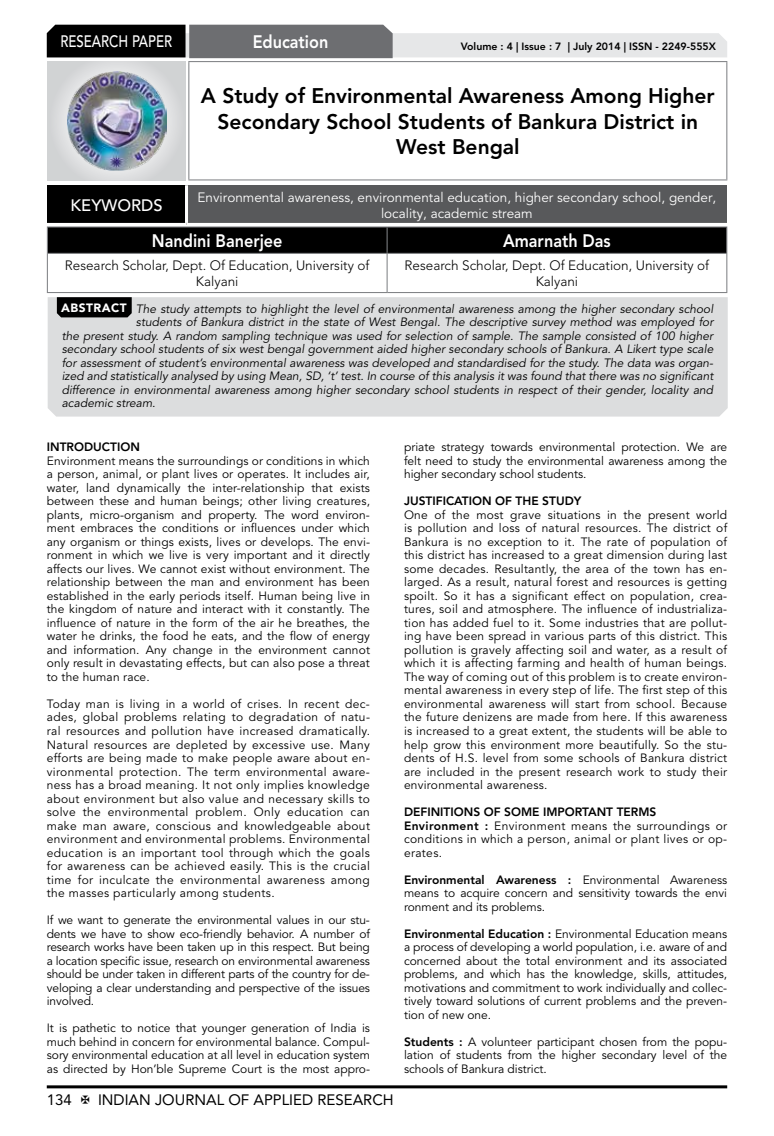
<style>
.page{position:relative;width:774px;height:1136px;background:#fff}
.page>*{position:absolute;margin:0;border:0;box-sizing:border-box;transform-origin:0 0}
.t1{font:800 21px/25.2px "Avenir LT Std";color:#000;text-align:center}
.t2{font:800 18px "Avenir LT Std";color:#fff;scale:.9 1}
.t3{font:500 16.5px "Avenir LT Std";color:#fff;scale:.8 1}
.t4{font:500 16.5px "Avenir LT Std";color:#fff}
.t5{font:15px "Avenir LT Std";color:#000}
.t6{font:300 13.5px/16.2px "Avenir LT Std";color:#000;text-align:center}
.t7{font:13.5px/16.2px "Avenir LT Std";color:#fff;text-align:center}
.t8{font:12px/13.5px "Avenir LT Std";color:#000;text-align:justify}
.t9{font:italic 12px "Avenir LT Std";color:#000}
.t10{font:12px/13.5px "Avenir LT Std";letter-spacing:.03em;color:#000}
.t11{font:800 12px "Avenir LT Std";color:#000}
.t12{font:800 10.5px "Avenir LT Std";color:#000}
.s1{font-weight:900;font-style:normal;color:#fff}
.s2{font-weight:800}
</style>
<div class="page">
<hr style="left:47px;top:1085px;width:680px;height:3px;background:#000">
<div style="left:48px;top:62px;width:137px;height:118px;background:linear-gradient(to right,#d9dadb,#d9dadb)"></div>
<img style="left:68px;top:71px;width:99px;height:100px">
<svg style="left:47px;top:25px;width:680px;height:33px;background:#979899"></svg>
<hr style="left:188px;top:61px;width:539px;height:1px;background:#808285">
<hr style="left:188px;top:62px;width:1px;height:117px;background:#808285">
<hr style="left:726px;top:62px;width:1px;height:117px;background:#808285">
<hr style="left:188px;top:179px;width:539px;height:1px;background:#808285">
<hr style="left:47px;top:226px;width:340px;height:1px;background:#808285">
<hr style="left:387px;top:226px;width:340px;height:1px;background:#808285">
<svg style="left:47px;top:227px;width:680px;height:26px;background:#040404"></svg>
<hr style="left:47px;top:253px;width:340px;height:1px;background:#808285">
<hr style="left:47px;top:254px;width:1px;height:38px;background:#808285">
<hr style="left:387px;top:253px;width:340px;height:1px;background:#808285">
<hr style="left:387px;top:254px;width:1px;height:38px;background:#808285">
<hr style="left:726px;top:254px;width:1px;height:38px;background:#808285">
<hr style="left:47px;top:292px;width:340px;height:1px;background:#808285">
<hr style="left:387px;top:292px;width:340px;height:1px;background:#808285">
<div style="left:47px;top:185px;width:139px;height:39px;background:#000"></div>
<div style="left:186px;top:185px;width:541px;height:39px;background:#58595b"></div>
<hr style="left:185px;top:185px;width:3px;height:38px;background:#fff">
<hr style="left:47px;top:223px;width:139px;height:3px;background:#fff">
<hr style="left:186px;top:223px;width:541px;height:3px;background:#fff">
<div style="left:48px;top:297px;width:680px;height:119px;background:#dcddde"></div>
<svg style="left:57px;top:297px;width:75px;height:20px"></svg>
<h3 class="t3" style="left:60px;top:32px;width:139px">RESEARCH PAPER</h3>
<h2 class="t2" style="left:253px;top:31px;width:86px">Education</h2>
<p class="t12" style="left:461px;top:41px;width:257px">Volume : 4 | Issue : 7 | July 2014 | ISSN - 2249-555X</p>
<h1 class="t1" style="left:201px;top:84px;width:515px">A Study of Environmental Awareness Among Higher<br>Secondary School Students of Bankura District in<br>West Bengal</h1>
<h3 class="t4" style="left:71px;top:196px;width:94px">KEYWORDS</h3>
<p class="t7" style="left:198px;top:189px;width:520px">Environmental awareness, environmental education, higher secondary school, gender, locality, academic stream</p>
<h2 class="t2" style="left:152px;top:230px;width:147px">Nandini Banerjee</h2>
<h2 class="t2" style="left:503px;top:230px;width:121px">Amarnath Das</h2>
<p class="t6" style="left:65px;top:257px;width:306px">Research Scholar, Dept. Of Education, University of<br>Kalyani</p>
<p class="t6" style="left:405px;top:257px;width:306px">Research Scholar, Dept. Of Education, University of<br>Kalyani</p>
<p class="t9" style="left:61px;top:301px;width:654px"><span class="s1">ABSTRACT</span> The study attempts to highlight the level of environmental awareness among the higher secondary school</p>
<p class="t9" style="left:136px;top:315px;width:579px">students of Bankura district in the state of West Bengal. The descriptive survey method was employed for</p>
<p class="t9" style="left:62px;top:328px;width:653px">the present study. A random sampling technique was used for selection of sample. The sample consisted of 100 higher</p>
<p class="t9" style="left:62px;top:342px;width:653px">secondary school students of six west bengal government aided higher secondary schools of Bankura. A Likert type scale</p>
<p class="t9" style="left:62px;top:355px;width:653px">for assessment of student’s environmental awareness was developed and standardised for the study. The data was organ-</p>
<p class="t9" style="left:62px;top:369px;width:653px">ized and statistically analysed by using Mean, SD, ‘t’ test. In course of this analysis it was found that there was no significant</p>
<p class="t9" style="left:62px;top:382px;width:653px">difference in environmental awareness among higher secondary school students in respect of their gender, locality and</p>
<p class="t9" style="left:62px;top:396px;width:95px">academic stream.</p>
<p class="t11" style="left:47px;top:440px;width:95px">INTRODUCTION</p>
<p class="t8" style="left:47px;top:454px;width:325px">Environment means the surroundings or conditions in which a person, animal, or plant lives or operates. It includes air, water, land dynamically the inter-relationship that exists between these and human beings; other living creatures, plants, micro-organism and property. The word environ&shy;ment embraces the conditions or influences under which any organism or things exists, lives or develops. The envi&shy;ronment in which we live is very important and it directly affects our lives. We cannot exist without environment. The relationship between the man and environment has been established in the early periods itself. Human being live in the kingdom of nature and interact with it constantly. The influence of nature in the form of the air he breathes, the water he drinks, the food he eats, and the flow of energy and information. Any change in the environment cannot only result in devastating effects, but can also pose a threat to the human race.</p>
<p class="t8" style="left:47px;top:697px;width:325px">Today man is living in a world of crises. In recent dec&shy;ades, global problems relating to degradation of natu&shy;ral resources and pollution have increased dramatically.<br>Natural resources are depleted by excessive use. Many efforts are being made to make people aware about en&shy;vironmental protection. The term environmental aware&shy;ness has a broad meaning. It not only implies knowledge about environment but also value and necessary skills to solve the environmental problem. Only education can make man aware, conscious and knowledgeable about environment and environmental problems. Environmental education is an important tool through which the goals for awareness can be achieved easily. This is the crucial time for inculcate the environmental awareness among the masses particularly among students.</p>
<p class="t8" style="left:47px;top:913px;width:325px">If we want to generate the environmental values in our stu&shy;dents we have to show eco-friendly behavior. A number of research works have been taken up in this respect. But being a location specific issue, research on environmental awareness should be under taken in different parts of the country for de&shy;veloping a clear understanding and perspective of the issues involved.</p>
<p class="t8" style="left:47px;top:1021px;width:325px">It is pathetic to notice that younger generation of India is much behind in concern for environmental balance. Compul&shy;sory environmental education at all level in education system as directed by Hon’ble Supreme Court is the most appro-</p>
<p class="t8" style="left:404px;top:440px;width:325px">priate strategy towards environmental protection. We are felt need to study the environmental awareness among the higher secondary school students.</p>
<p class="t11" style="left:404px;top:494px;width:179px">JUSTIFICATION OF THE STUDY</p>
<p class="t8" style="left:404px;top:508px;width:325px">One of the most grave situations in the present world is pollution and loss of natural resources. The district of Bankura is no exception to it. The rate of population of this district has increased to a great dimension during last some decades. Resultantly, the area of the town has en&shy;larged. As a result, natural forest and resources is getting spoilt. So it has a significant effect on population, crea&shy;tures, soil and atmosphere. The influence of industrializa&shy;tion has added fuel to it. Some industries that are pollut&shy;ing have been spread in various parts of this district. This pollution is gravely affecting soil and water, as a result of which it is affecting farming and health of human beings.<br>The way of coming out of this problem is to create environ&shy;mental awareness in every step of life. The first step of this environmental awareness will start from school. Because the future denizens are made from here. If this awareness is increased to a great extent, the students will be able to help grow this environment more beautifully. So the stu&shy;dents of H.S. level from some schools of Bankura district are included in the present research work to study their environmental awareness.</p>
<p class="t10" style="left:404px;top:805px;width:325px"><span class="s2">DEFINITIONS OF SOME IMPORTANT TERMS Environment :</span> Environment means the surroundings or conditions in which a person, animal or plant lives or op&shy;erates.</p>
<p class="t8" style="left:404px;top:872px;width:325px"><span class="s2">Environmental Awareness :</span> Environmental Awareness means to acquire concern and sensitivity towards the envi ronment and its problems.</p>
<p class="t8" style="left:404px;top:926px;width:325px"><span class="s2">Environmental Education :</span> Environmental Education means a process of developing a world population, i.e. aware of and concerned about the total environment and its associated problems, and which has the knowledge, skills, attitudes, motivations and commitment to work individually and collec&shy;tively toward solutions of current problems and the preven&shy;tion of new one.</p>
<p class="t8" style="left:404px;top:1034px;width:325px"><span class="s2">Students :</span> A volunteer participant chosen from the popu&shy;lation of students from the higher secondary level of the schools of Bankura district.</p>
<p class="t5" style="left:47px;top:1090px;width:27px">134</p>
<p class="t5" style="left:98px;top:1090px;width:297px">INDIAN JOURNAL OF APPLIED RESEARCH</p>
</div>
